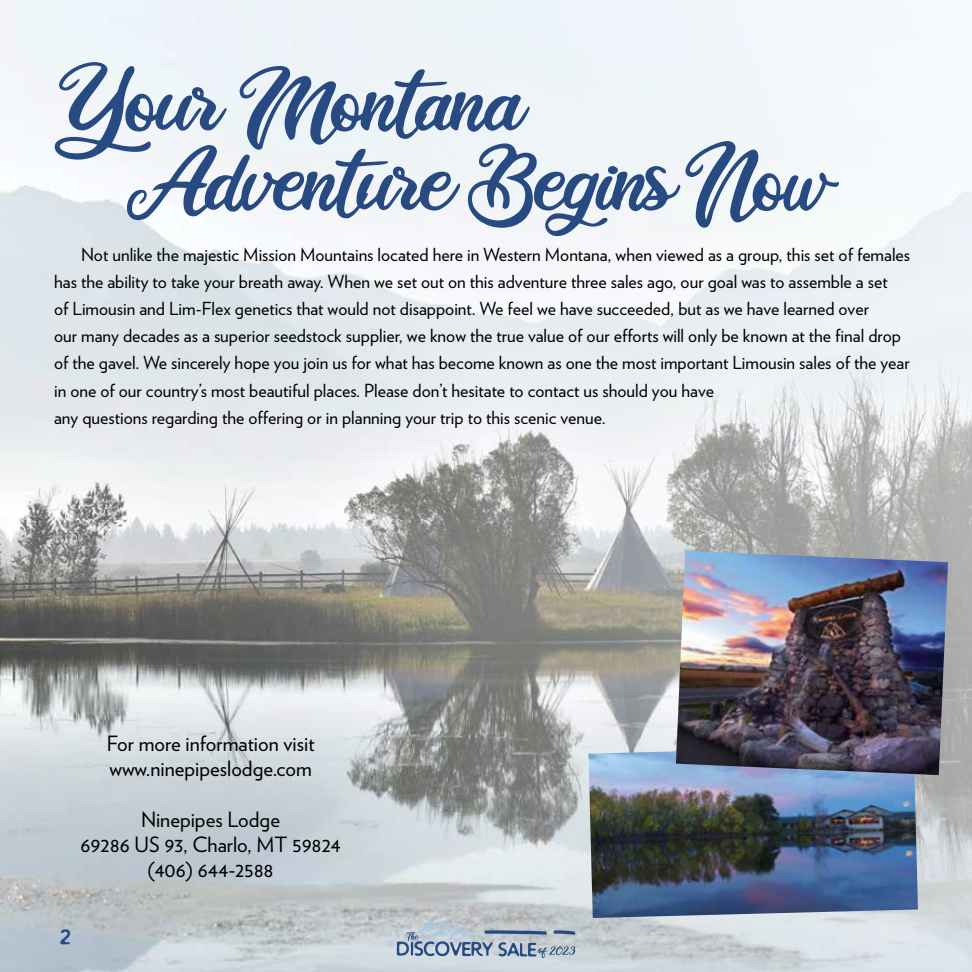
<style>
.page{position:relative;width:972px;height:972px;background:#fff}
.page>*{position:absolute;margin:0;border:0;box-sizing:border-box;transform-origin:0 0}
.t1{font:97.5px/79.5px "Ballet Harmony";letter-spacing:-.04em;color:#284a83}
.t2{font:21px/25.2px "Verlag";color:#000}
.t3{font:18px/27.2px "Verlag";color:#000}
.t4{font:18px "Wayward Sans";color:#284a83}
</style>
<div class="page">
<img style="left:0;top:0;width:972px;height:972px">
<svg style="left:397px;top:919px;width:179px;height:39px;background:#a8b4c3"></svg>
<img style="left:588px;top:745px;width:330px;height:173px">
<img style="left:676px;top:551px;width:272px;height:224px">
<h1 class="t1" style="left:127px;top:73px;width:708px;text-indent:-73px">Your Montana<br>Adventure Begins Now</h1>
<p class="t3" style="left:54px;top:240px;width:858px;text-indent:27px">Not unlike the majestic Mission Mountains located here in Western Montana, when viewed as a group, this set of females has the ability to take your breath away. When we set out on this adventure three sales ago, our goal was to assemble a set<br>of Limousin and Lim-Flex genetics that would not disappoint. We feel we have succeeded, but as we have learned over<br>our many decades as a superior seedstock supplier, we know the true value of our efforts will only be known at the final drop of the gavel. We sincerely hope you join us for what has become known as one the most important Limousin sales of the year in one of our country’s most beautiful places. Please don’t hesitate to contact us should you have<br>any questions regarding the offering or in planning your trip to this scenic venue.</p>
<p class="t2" style="left:107px;top:730px;width:209px">For more information visit www.ninepipeslodge.com</p>
<p class="t2" style="left:80px;top:806px;width:262px;text-align:center">Ninepipes Lodge<br>69286 US 93, Charlo, MT 59824 (406) 644-2588</p>
<p class="t4" style="left:60px;top:928px;width:12px">2</p>
</div>
